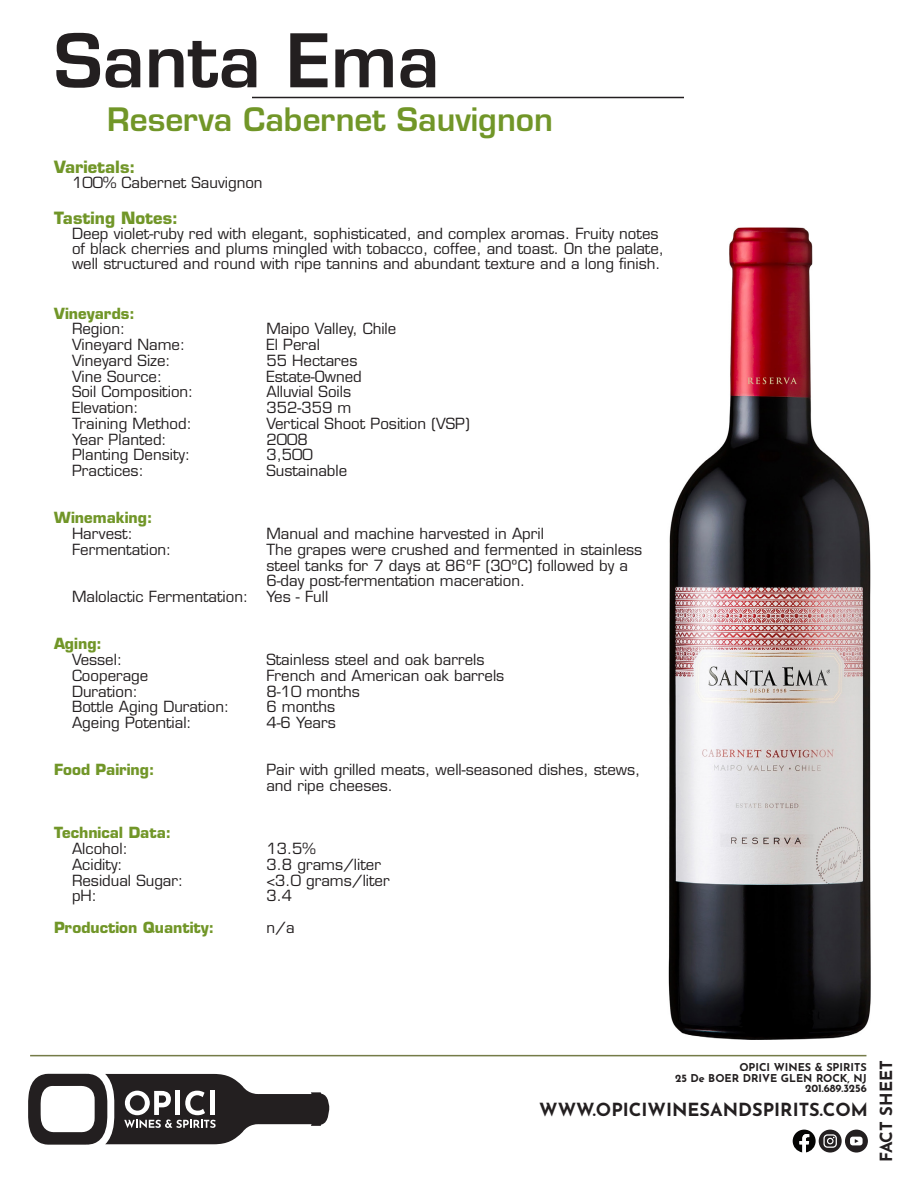
<style>
.page{position:relative;width:918px;height:1188px;background:#fff}
.page>*{position:absolute;margin:0;border:0;box-sizing:border-box;transform-origin:0 0}
.t1{font:600 72px "Eurostile LT Std";color:#231f20}
.t2{font:600 31.5px "Eurostile LT Std";color:#719628}
.t3{font:700 18.15px "Josefin Sans";color:#231f20}
.t4{font:700 16.8px "Josefin Sans";color:#231f20}
.t5{font:700 16.5px "Eurostile LT Std";color:#719628}
.t6{font:15px/15.8px "Eurostile LT Std";color:#231f20}
.t7{font:700 15px "Eurostile LT Std";color:#719628}
.t8{font:700 10.8px/10.6px "Josefin Sans";color:#231f20;text-align:right}
</style>
<div class="page">
<hr style="left:252px;top:97px;width:432px;height:1px;background:#231f20">
<hr style="left:30px;top:1055px;width:836px;height:1px;background:#757b48">
<svg style="left:28px;top:1074px;width:301px;height:71px"></svg>
<div style="left:819px;top:1130px;width:23px;height:23px;background:#231f20;border-radius:50%"></div>
<div style="left:845px;top:1130px;width:23px;height:23px;background:#231f20;border-radius:50%"></div>
<svg style="left:850px;top:1137px;width:13px;height:8px"></svg>
<svg style="left:823px;top:1134px;width:14px;height:14px"></svg>
<svg style="left:793px;top:1130px;width:23px;height:23px"></svg>
<img style="left:668px;top:227px;width:203px;height:813px">
<p class="t1" style="left:54px;top:16px;width:387px">Santa Ema</p>
<p class="t2" style="left:107px;top:100px;width:447px">Reserva Cabernet Sauvignon</p>
<p class="t5" style="left:54px;top:157px;width:83px">Varietals:</p>
<p class="t6" style="left:72px;top:175px;width:192px">100% Cabernet Sauvignon</p>
<p class="t5" style="left:54px;top:208px;width:126px">Tasting Notes:</p>
<p class="t6" style="left:72px;top:227px;width:594px;line-height:15px">Deep violet-ruby red with elegant, sophisticated, and complex aromas. Fruity notes of black cherries and plums mingled with tobacco, coffee, and toast. On the palate, well structured and round with ripe tannins and abundant texture and a long finish.</p>
<p class="t7" style="left:54px;top:304px;width:83px">Vineyards:</p>
<p class="t6" style="left:72px;top:321px;width:55px">Region:</p>
<p class="t6" style="left:72px;top:337px;width:115px">Vineyard Name:</p>
<p class="t6" style="left:72px;top:353px;width:100px">Vineyard Size:</p>
<p class="t6" style="left:72px;top:368px;width:92px">Vine Source:</p>
<p class="t6" style="left:72px;top:384px;width:123px">Soil Composition:</p>
<p class="t6" style="left:72px;top:400px;width:68px">Elevation:</p>
<p class="t6" style="left:72px;top:416px;width:121px">Training Method:</p>
<p class="t6" style="left:72px;top:431px;width:120px">Year Planted:<br>Planting Density:</p>
<p class="t6" style="left:72px;top:463px;width:73px">Practices:</p>
<p class="t7" style="left:54px;top:509px;width:100px">Winemaking:</p>
<p class="t6" style="left:72px;top:526px;width:62px">Harvest:</p>
<p class="t6" style="left:72px;top:542px;width:101px">Fermentation:</p>
<p class="t6" style="left:72px;top:589px;width:178px">Malolactic Fermentation:</p>
<p class="t7" style="left:54px;top:635px;width:49px">Aging:</p>
<p class="t6" style="left:72px;top:652px;width:52px">Vessel:</p>
<p class="t6" style="left:72px;top:668px;width:78px">Cooperage</p>
<p class="t6" style="left:72px;top:683px;width:67px">Duration:</p>
<p class="t6" style="left:72px;top:699px;width:159px">Bottle Aging Duration:</p>
<p class="t6" style="left:72px;top:715px;width:121px">Ageing Potential:</p>
<p class="t7" style="left:54px;top:761px;width:102px">Food Pairing:</p>
<p class="t7" style="left:54px;top:824px;width:119px">Technical Data:</p>
<p class="t6" style="left:72px;top:841px;width:57px">Alcohol:</p>
<p class="t6" style="left:72px;top:857px;width:52px">Acidity:</p>
<p class="t6" style="left:72px;top:872px;width:113px">Residual Sugar:</p>
<p class="t6" style="left:72px;top:888px;width:27px">pH:</p>
<p class="t7" style="left:54px;top:918px;width:162px">Production Quantity:</p>
<p class="t6" style="left:266px;top:321px;width:131px">Maipo Valley, Chile</p>
<p class="t6" style="left:266px;top:337px;width:55px">El Peral</p>
<p class="t6" style="left:266px;top:353px;width:92px">55 Hectares</p>
<p class="t6" style="left:266px;top:368px;width:97px">Estate-Owned</p>
<p class="t6" style="left:266px;top:384px;width:86px">Alluvial Soils</p>
<p class="t6" style="left:266px;top:400px;width:86px">352-359 m</p>
<p class="t6" style="left:266px;top:416px;width:205px">Vertical Shoot Position (VSP)</p>
<p class="t6" style="left:266px;top:431px;width:43px">2008</p>
<p class="t6" style="left:266px;top:447px;width:48px">3,500</p>
<p class="t6" style="left:266px;top:463px;width:82px">Sustainable</p>
<p class="t6" style="left:266px;top:526px;width:279px">Manual and machine harvested in April</p>
<p class="t6" style="left:266px;top:542px;width:377px">The grapes were crushed and fermented in stainless steel tanks for 7 days at 86ºF (30ºC) followed by a<br>6-day post-fermentation maceration.</p>
<p class="t6" style="left:266px;top:589px;width:63px">Yes - Full</p>
<p class="t6" style="left:266px;top:652px;width:220px">Stainless steel and oak barrels</p>
<p class="t6" style="left:266px;top:668px;width:239px">French and American oak barrels</p>
<p class="t6" style="left:266px;top:683px;width:95px">8-10 months</p>
<p class="t6" style="left:266px;top:699px;width:70px">6 months</p>
<p class="t6" style="left:266px;top:715px;width:71px">4-6 Years</p>
<p class="t6" style="left:266px;top:762px;width:376px">Pair with grilled meats, well-seasoned dishes, stews, and ripe cheeses.</p>
<p class="t6" style="left:266px;top:841px;width:51px">13.5%</p>
<p class="t6" style="left:266px;top:857px;width:116px">3.8 grams/liter</p>
<p class="t6" style="left:266px;top:872px;width:125px">&lt;3.0 grams/liter</p>
<p class="t6" style="left:266px;top:888px;width:27px">3.4</p>
<p class="t6" style="left:266px;top:920px;width:30px">n/a</p>
<p class="t8" style="left:675px;top:1060px;width:193px">OPICI WINES &amp; SPIRITS<br>25 De BOER DRIVE GLEN ROCK, NJ<br>201.689.3256</p>
<p class="t4" style="left:871px;top:1162px;width:103px;rotate:-90deg">FACT SHEET</p>
<p class="t3" style="left:539px;top:1094px;width:330px">WWW.OPICIWINESANDSPIRITS.COM</p>
</div>
